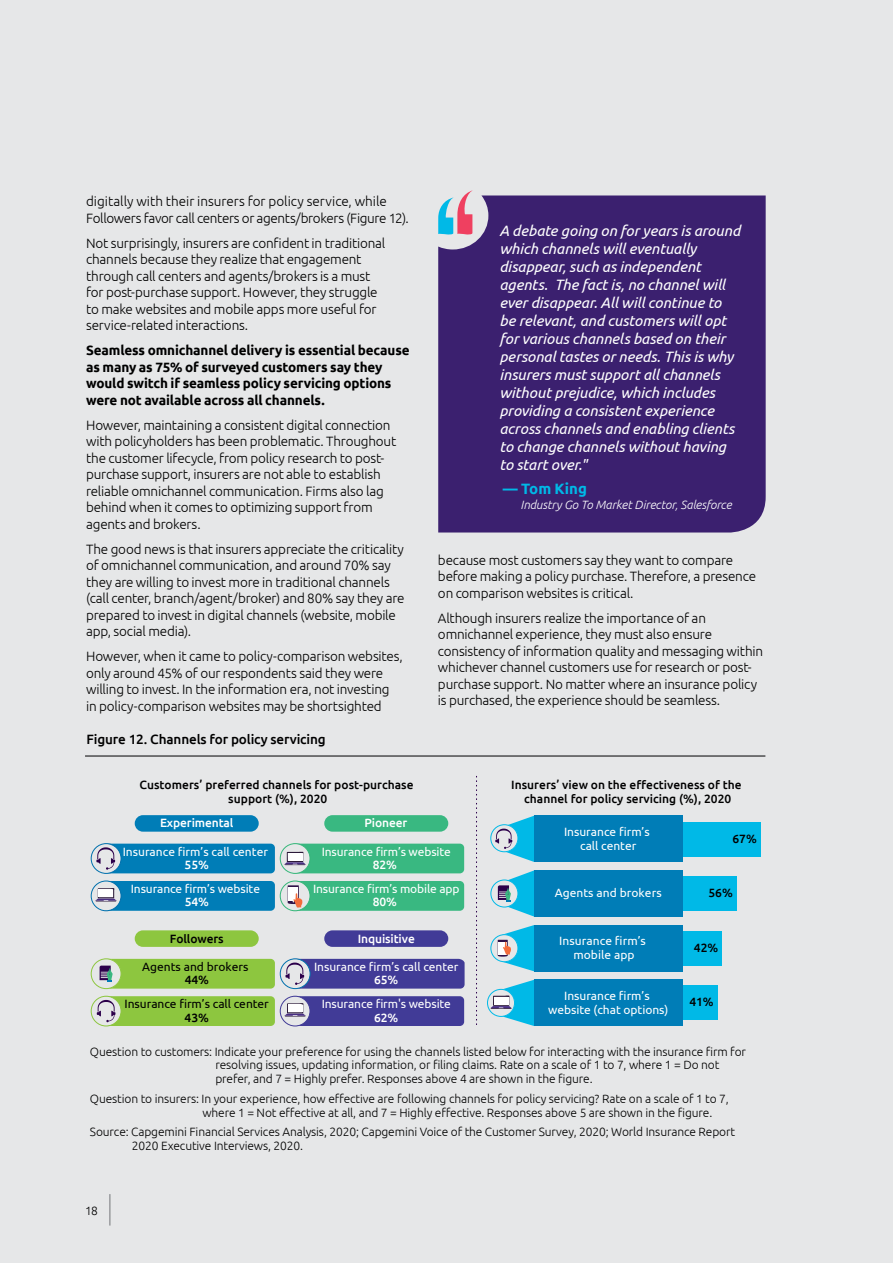
<style>
.page{position:relative;width:893px;height:1263px;background:#e6e7e8}
.page>*{position:absolute;margin:0;border:0;box-sizing:border-box;transform-origin:0 0}
.t1{font:italic 15px/18px "Ubuntu";letter-spacing:-.005em;color:#fff}
.t2{font:700 15px "Ubuntu";color:#00b9e7}
.t3{font:300 13.5px/16.5px "Ubuntu";letter-spacing:-.015em;color:#000}
.t4{font:700 13.5px/16.5px "Ubuntu";letter-spacing:-.01em;color:#000}
.t5{font:500 13.5px "Ubuntu";letter-spacing:-.01em;color:#000}
.t6{font:300 12px/13.5px "Ubuntu";letter-spacing:-.01em;color:#000}
.t7{font:12px/13.5px "Ubuntu";letter-spacing:-.005em;color:#fff;text-align:center}
.t8{font:500 12px/13.5px "Ubuntu";color:#000;text-align:center}
.t9{font:500 12px "Ubuntu";letter-spacing:-.01em;color:#fff}
.t10{font:12px "Ubuntu";letter-spacing:-.005em;color:#000}
.t11{font:italic 300 12px "Ubuntu";letter-spacing:-.005em;color:#fff}
</style>
<div class="page">
<hr style="left:85px;top:756px;width:680px;height:1px;background:#000">
<svg style="left:476px;top:776px;width:1px;height:249px"></svg>
<div style="left:135px;top:815px;width:124px;height:17px;background:#007db7;border-radius:8px"></div>
<div style="left:324px;top:815px;width:124px;height:17px;background:#39b881;border-radius:8px"></div>
<div style="left:280px;top:843px;width:30px;height:31px;border:1px solid #36b77a;border-radius:50%"></div>
<svg style="left:284px;top:844px;width:180px;height:29px;background:#4bba8b"></svg>
<div style="left:135px;top:930px;width:124px;height:17px;background:#8dc63f;border-radius:8px"></div>
<div style="left:324px;top:930px;width:124px;height:17px;background:#413b97;border-radius:8px"></div>
<div style="left:91px;top:881px;width:30px;height:30px;border:1px solid #0070ad;border-radius:50%"></div>
<svg style="left:95px;top:881px;width:180px;height:30px;background:#1a87bb"></svg>
<svg style="left:91px;top:844px;width:30px;height:29px"></svg>
<div style="left:91px;top:843px;width:30px;height:31px;border:1px solid #0070ad;border-radius:50%"></div>
<svg style="left:96px;top:844px;width:179px;height:29px;background:#1885ba"></svg>
<svg style="left:91px;top:996px;width:30px;height:30px"></svg>
<div style="left:91px;top:996px;width:30px;height:30px;border:1px solid #8dc63f;border-radius:50%"></div>
<svg style="left:97px;top:996px;width:178px;height:30px;background:#94c650"></svg>
<svg style="left:91px;top:959px;width:30px;height:29px"></svg>
<div style="left:91px;top:958px;width:30px;height:31px;border:1px solid #8dc63f;border-radius:50%"></div>
<svg style="left:100px;top:959px;width:175px;height:29px;background:#90c44b"></svg>
<div style="left:280px;top:996px;width:30px;height:30px;border:1px solid #413b97;border-radius:50%"></div>
<svg style="left:284px;top:996px;width:180px;height:30px;background:#534d9f"></svg>
<svg style="left:280px;top:959px;width:30px;height:29px"></svg>
<svg style="left:285px;top:959px;width:180px;height:29px;background:#504b9d"></svg>
<div style="left:280px;top:958px;width:30px;height:31px;border:1px solid #0070ad;border-radius:50%"></div>
<svg style="left:280px;top:881px;width:30px;height:30px"></svg>
<div style="left:280px;top:881px;width:30px;height:30px;border:1px solid #36b77a;border-radius:50%"></div>
<svg style="left:288px;top:881px;width:176px;height:30px;background:#4aba88"></svg>
<div style="left:534px;top:816px;width:149px;height:46px;background:#007db7"></div>
<div style="left:534px;top:870px;width:149px;height:46px;background:#007db7"></div>
<div style="left:534px;top:925px;width:149px;height:46px;background:#007db7"></div>
<div style="left:534px;top:980px;width:149px;height:46px;background:#007db7"></div>
<div style="left:683px;top:823px;width:78px;height:34px;background:#00b9e7"></div>
<div style="left:683px;top:877px;width:54px;height:34px;background:#00b9e7"></div>
<div style="left:683px;top:931px;width:38px;height:34px;background:#00b9e7"></div>
<div style="left:683px;top:986px;width:34px;height:34px;background:#00b9e7"></div>
<svg style="left:491px;top:935px;width:27px;height:27px"></svg>
<div style="left:490px;top:934px;width:28px;height:28px;border:1px solid #00b9e7;border-radius:50%"></div>
<svg style="left:498px;top:925px;width:36px;height:46px"></svg>
<svg style="left:491px;top:880px;width:27px;height:27px"></svg>
<div style="left:490px;top:880px;width:28px;height:27px;border:1px solid #00b9e7;border-radius:50%"></div>
<svg style="left:498px;top:870px;width:36px;height:47px"></svg>
<div style="left:490px;top:824px;width:28px;height:28px;border:1px solid #00b9e7;border-radius:50%"></div>
<svg style="left:495px;top:816px;width:39px;height:46px"></svg>
<div style="left:487px;top:989px;width:28px;height:28px;border:1px solid #00b9e7;border-radius:50%"></div>
<svg style="left:490px;top:980px;width:44px;height:46px"></svg>
<hr style="left:109px;top:1194px;width:1px;height:31px;background:#808285">
<div style="left:438px;top:195px;width:328px;height:337px;background:#3b206f"></div>
<svg style="left:438px;top:190px;width:35px;height:45px"></svg>
<p class="t3" style="left:86px;top:193px;width:324px">digitally with their insurers for policy service, while<br>Followers favor call centers or agents/brokers (Figure 12).</p>
<p class="t3" style="left:86px;top:234px;width:301px">Not surprisingly, insurers are confident in traditional channels because they realize that engagement through call centers and agents/brokers is a must for post-purchase support. However, they struggle to make websites and mobile apps more useful for service-related interactions.</p>
<p class="t4" style="left:86px;top:342px;width:325px">Seamless omnichannel delivery is essential because as many as 75% of surveyed customers say they would switch if seamless policy servicing options were not available across all channels.</p>
<p class="t3" style="left:86px;top:416px;width:312px">However, maintaining a consistent digital connection with policyholders has been problematic. Throughout the customer lifecycle, from policy research to post&shy;purchase support, insurers are not able to establish reliable omnichannel communication. Firms also lag behind when it comes to optimizing support from agents and brokers.</p>
<p class="t3" style="left:86px;top:540px;width:320px">The good news is that insurers appreciate the criticality of omnichannel communication, and around 70% say they are willing to invest more in traditional channels (call center, branch/agent/broker) and 80% say they are prepared to invest in digital channels (website, mobile app, social media).</p>
<p class="t3" style="left:86px;top:648px;width:318px">However, when it came to policy-comparison websites, only around 45% of our respondents said they were willing to invest. In the information era, not investing in policy-comparison websites may be shortsighted</p>
<p class="t5" style="left:86px;top:731px;width:241px">Figure 12. Channels for policy servicing</p>
<p class="t1" style="left:499px;top:221px;width:242px">A debate going on for years is around which channels will eventually disappear, such as independent agents. The fact is, no channel will ever disappear. All will continue to be relevant, and customers will opt for various channels based on their personal tastes or needs. This is why insurers must support all channels without prejudice, which includes providing a consistent experience across channels and enabling clients to change channels without having to start over."</p>
<p class="t2" style="left:503px;top:479px;width:86px">— Tom King</p>
<p class="t11" style="left:520px;top:497px;width:213px">Industry Go To Market Director, Salesforce</p>
<p class="t3" style="left:438px;top:551px;width:320px">because most customers say they want to compare before making a policy purchase. Therefore, a presence on comparison websites is critical.</p>
<p class="t3" style="left:438px;top:609px;width:327px">Although insurers realize the importance of an omnichannel experience, they must also ensure consistency of information quality and messaging within whichever channel customers use for research or post&shy;purchase support. No matter where an insurance policy is purchased, the experience should be seamless.</p>
<p class="t8" style="left:139px;top:778px;width:276px">Customers’ preferred channels for post-purchase support (%), 2020</p>
<p class="t8" style="left:511px;top:778px;width:232px">Insurers’ view on the effectiveness of the channel for policy servicing (%), 2020</p>
<p class="t9" style="left:160px;top:815px;width:75px">Experimental</p>
<p class="t9" style="left:364px;top:815px;width:44px">Pioneer</p>
<p class="t7" style="left:564px;top:825px;width:87px">Insurance firm’s call center</p>
<p class="t7" style="left:555px;top:886px;width:108px">Agents and brokers</p>
<p class="t8" style="left:732px;top:832px;width:26px">67%</p>
<p class="t7" style="left:123px;top:844px;width:147px">Insurance firm’s call center</p>
<p class="t9" style="left:185px;top:857px;width:26px">55%</p>
<p class="t7" style="left:322px;top:844px;width:131px">Insurance firm’s website</p>
<p class="t9" style="left:373px;top:857px;width:26px">82%</p>
<p class="t7" style="left:313px;top:881px;width:148px">Insurance firm’s mobile app</p>
<p class="t9" style="left:373px;top:895px;width:26px">80%</p>
<p class="t7" style="left:131px;top:881px;width:131px">Insurance firm’s website</p>
<p class="t9" style="left:185px;top:895px;width:26px">54%</p>
<p class="t8" style="left:708px;top:886px;width:26px">56%</p>
<p class="t8" style="left:170px;top:931px;width:55px">Followers</p>
<p class="t9" style="left:358px;top:931px;width:59px">Inquisitive</p>
<p class="t10" style="left:142px;top:959px;width:108px">Agents and brokers</p>
<p class="t8" style="left:185px;top:973px;width:26px">44%</p>
<p class="t10" style="left:125px;top:997px;width:146px">Insurance firm’s call center</p>
<p class="t8" style="left:185px;top:1010px;width:26px">43%</p>
<p class="t7" style="left:314px;top:959px;width:146px">Insurance firm’s call center</p>
<p class="t9" style="left:374px;top:972px;width:26px">65%</p>
<p class="t7" style="left:322px;top:997px;width:131px">Insurance firm's website</p>
<p class="t9" style="left:374px;top:1010px;width:26px">62%</p>
<p class="t7" style="left:559px;top:934px;width:88px">Insurance firm’s mobile app</p>
<p class="t8" style="left:694px;top:940px;width:26px">42%</p>
<p class="t8" style="left:689px;top:995px;width:26px">41%</p>
<p class="t7" style="left:548px;top:989px;width:122px">Insurance firm’s website (chat options)</p>
<p class="t6" style="left:215px;top:1044px;width:532px;text-indent:-125px">Question to customers: Indicate your preference for using the channels listed below for interacting with the insurance firm for resolving issues, updating information, or filing claims. Rate on a scale of 1 to 7, where 1 = Do not prefer, and 7 = Highly prefer. Responses above 4 are shown in the figure.</p>
<p class="t6" style="left:202px;top:1092px;width:528px;text-indent:-112px">Question to insurers: In your experience, how effective are following channels for policy servicing? Rate on a scale of 1 to 7, where 1 = Not effective at all, and 7 = Highly effective. Responses above 5 are shown in the figure.</p>
<p class="t6" style="left:132px;top:1125px;width:605px;text-indent:-42px">Source: Capgemini Financial Services Analysis, 2020; Capgemini Voice of the Customer Survey, 2020; World Insurance Report<br>2020 Executive Interviews, 2020.</p>
<p class="t6" style="left:85px;top:1203px;width:15px">18</p>
</div>
